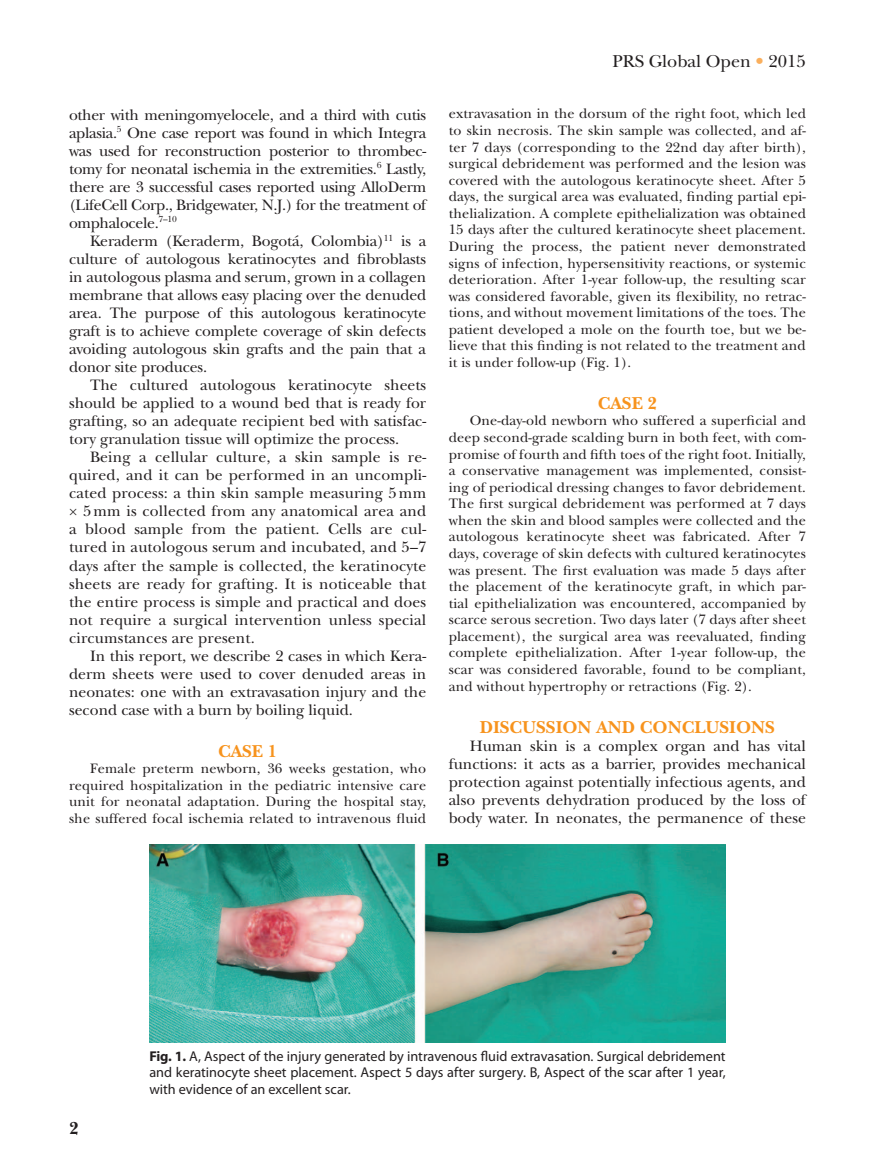
<style>
.page{position:relative;width:878px;height:1175px;background:#fff}
.page>*{position:absolute;margin:0;border:0;box-sizing:border-box;transform-origin:0 0}
.t1{font:700 18px "New Baskerville";color:#f7931d}
.t2{font:18px "New Baskerville";color:#231f20}
.t3{font:700 18px "New Baskerville";color:#231f20}
.t4{font:15.75px/18px "New Baskerville";color:#231f20;text-align:justify}
.t5{font:14.25px/16.5px "New Baskerville";letter-spacing:.01em;color:#231f20;text-align:justify}
.t6{font:14.25px/16.5px "Myriad Pro";color:#231f20;text-align:justify}
.s1{color:#faaf5d}
.s2{font-weight:700}
</style>
<div class="page">
<img style="left:149px;top:844px;width:576px;height:198px">
<p class="t4" style="left:69px;top:105px;width:359px">other with meningomyelocele, and a third with cutis aplasia.<sup>5</sup> One case report was found in which Integra was used for reconstruction posterior to thrombec&shy;tomy for neonatal ischemia in the extremities.<sup>6</sup> Lastly, there are 3 successful cases reported using AlloDerm (LifeCell Corp., Bridgewater, N.J.) for the treatment of omphalocele.<sup>7–10</sup></p>
<p class="t4" style="left:69px;top:232px;width:359px;text-indent:21px">Keraderm (Keraderm, Bogotá, Colombia)<sup>11</sup> is a culture of autologous keratinocytes and fibroblasts in autologous plasma and serum, grown in a collagen membrane that allows easy placing over the denuded area. The purpose of this autologous keratinocyte graft is to achieve complete coverage of skin defects avoiding autologous skin grafts and the pain that a donor site produces.</p>
<p class="t4" style="left:69px;top:376px;width:359px;text-indent:21px">The cultured autologous keratinocyte sheets should be applied to a wound bed that is ready for grafting, so an adequate recipient bed with satisfac&shy;tory granulation tissue will optimize the process.</p>
<p class="t4" style="left:69px;top:448px;width:359px;text-indent:21px">Being a cellular culture, a skin sample is re&shy;quired, and it can be performed in an uncompli&shy;cated process: a thin skin sample measuring 5 mm × 5 mm is collected from any anatomical area and a blood sample from the patient. Cells are cul&shy;tured in autologous serum and incubated, and 5–7 days after the sample is collected, the keratinocyte sheets are ready for grafting. It is noticeable that the entire process is simple and practical and does not require a surgical intervention unless special circumstances are present.</p>
<p class="t4" style="left:69px;top:646px;width:359px;text-indent:21px">In this report, we describe 2 cases in which Kera&shy;derm sheets were used to cover denuded areas in neonates: one with an extravasation injury and the second case with a burn by boiling liquid.</p>
<p class="t1" style="left:218px;top:740px;width:61px">CASE 1</p>
<p class="t5" style="left:69px;top:760px;width:359px;text-indent:21px">Female preterm newborn, 36 weeks gestation, who required hospitalization in the pediatric intensive care unit for neonatal adaptation. During the hospital stay, she suffered focal ischemia related to intravenous fluid</p>
<p class="t2" style="left:612px;top:51px;width:195px">PRS Global Open <span class="s1">•</span> 2015</p>
<p class="t5" style="left:449px;top:106px;width:359px">extravasation in the dorsum of the right foot, which led to skin necrosis. The skin sample was collected, and af&shy;ter 7 days (corresponding to the 22nd day after birth), surgical debridement was performed and the lesion was covered with the autologous keratinocyte sheet. After 5 days, the surgical area was evaluated, finding partial epi&shy;thelialization. A complete epithelialization was obtained 15 days after the cultured keratinocyte sheet placement.<br>During the process, the patient never demonstrated signs of infection, hypersensitivity reactions, or systemic deterioration. After 1-year follow-up, the resulting scar was considered favorable, given its flexibility, no retrac&shy;tions, and without movement limitations of the toes. The patient developed a mole on the fourth toe, but we be&shy;lieve that this finding is not related to the treatment and it is under follow-up (Fig. 1).</p>
<p class="t1" style="left:597px;top:392px;width:61px">CASE 2</p>
<p class="t5" style="left:448px;top:413px;width:359px;text-indent:21px">One-day-old newborn who suffered a superficial and deep second-grade scalding burn in both feet, with com&shy;promise of fourth and fifth toes of the right foot. Initially, a conservative management was implemented, consist&shy;ing of periodical dressing changes to favor debridement.<br>The first surgical debridement was performed at 7 days when the skin and blood samples were collected and the autologous keratinocyte sheet was fabricated. After 7 days, coverage of skin defects with cultured keratinocytes was present. The first evaluation was made 5 days after the placement of the keratinocyte graft, in which par&shy;tial epithelialization was encountered, accompanied by scarce serous secretion. Two days later (7 days after sheet placement), the surgical area was reevaluated, finding complete epithelialization. After 1-year follow-up, the scar was considered favorable, found to be compliant, and without hypertrophy or retractions (Fig. 2).</p>
<p class="t1" style="left:479px;top:716px;width:297px">DISCUSSION AND CONCLUSIONS</p>
<p class="t4" style="left:449px;top:736px;width:359px;text-indent:21px">Human skin is a complex organ and has vital functions: it acts as a barrier, provides mechanical protection against potentially infectious agents, and also prevents dehydration produced by the loss of body water. In neonates, the permanence of these</p>
<p class="t3" style="left:69px;top:1118px;width:11px">2</p>
<p class="t6" style="left:149px;top:1047px;width:577px"><span class="s2">Fig. 1.</span> A, Aspect of the injury generated by intravenous fluid extravasation. Surgical debridement and keratinocyte sheet placement. Aspect 5 days after surgery. B, Aspect of the scar after 1 year, with evidence of an excellent scar.</p>
</div>
